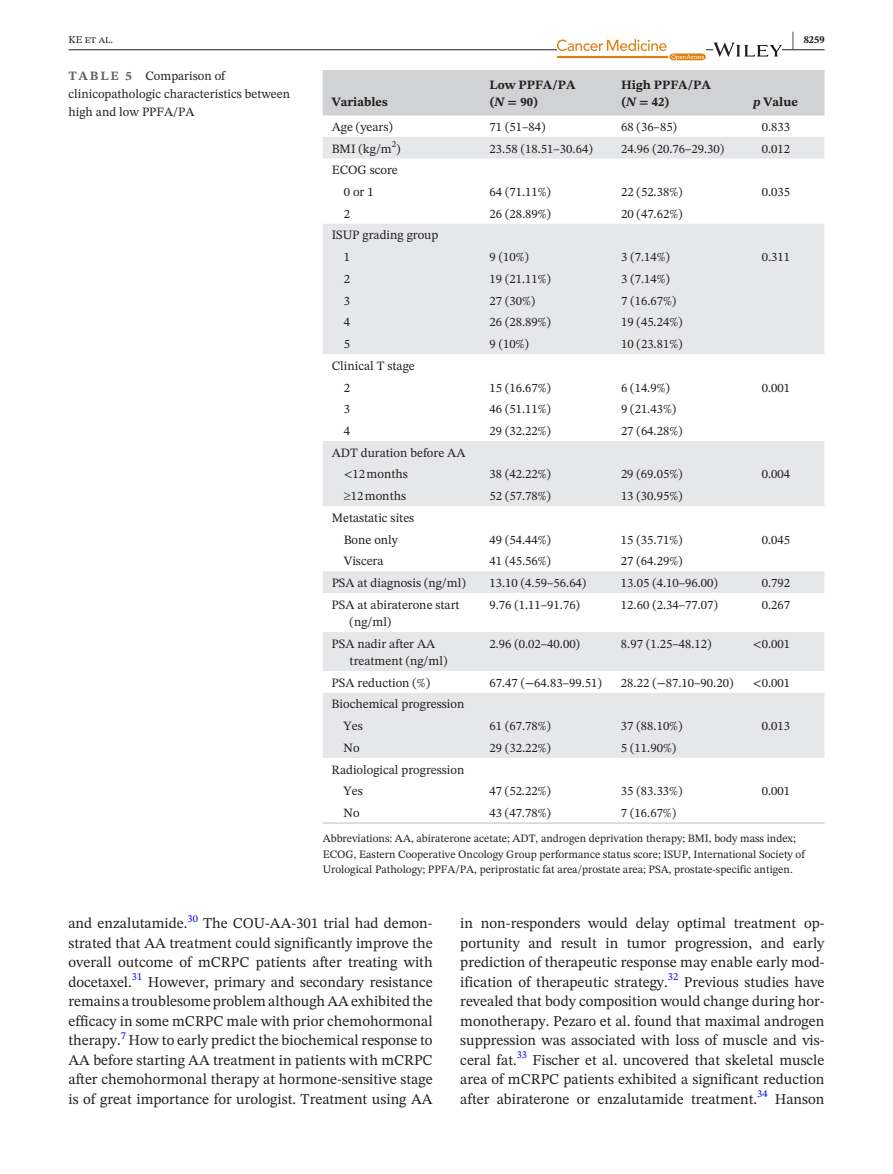
<style>
.page{position:relative;width:893px;height:1174px;background:#fff}
.page>*{position:absolute;margin:0;border:0;box-sizing:border-box;transform-origin:0 0}
.t1{font:700 21px "STIX Two Text";color:#231f20;scale:.42 1}
.t2{font:15px/19.5px "STIX Two Text";color:#231f20;text-align:justify}
.t3{font:12.75px/21.8px "STIX Two Text";color:#231f20}
.t4{font:700 12.75px/17.2px "STIX Two Text";color:#231f20}
.t5{font:11.25px/15.8px "STIX Two Text";color:#231f20}
.t6{font:10.5px "STIX Two Text";color:#00f}
.t7{font:10.5px "STIX Two Text";color:#231f20}
.t8{font:700 10.5px "STIX Two Text";color:#231f20}
.t9{font:8.85px "STIX Two Text";color:#231f20}
.s1{font-weight:700;color:#636366}
.s2{font-style:italic}
.s3{font-family:"STIX"}
</style>
<div class="page">
<hr style="left:68px;top:49px;width:756px;height:1px;background:#231f20">
<svg style="left:557px;top:39px;width:149px;height:21px"></svg>
<svg style="left:713px;top:43px;width:69px;height:14px"></svg>
<div style="left:323px;top:70px;width:501px;height:45px;background:#d1d2d4"></div>
<svg style="left:323px;top:137px;width:501px;height:621px;fill:#e6e7e9"></svg>
<hr style="left:323px;top:822px;width:157px;height:2px;background:#d1d2d4">
<hr style="left:480px;top:822px;width:132px;height:2px;background:#d1d2d4">
<hr style="left:612px;top:822px;width:132px;height:2px;background:#d1d2d4">
<hr style="left:744px;top:822px;width:80px;height:2px;background:#d1d2d4">
<h1 class="t1" style="left:792px;top:24px;width:8px">|</h1>
<p class="t7" style="left:68px;top:32px;width:46px">KE et al.</p>
<p class="t8" style="left:804px;top:32px;width:22px">8259</p>
<p class="t3" style="left:68px;top:66px;width:223px;line-height:18px"><span class="s1">TABLE 5</span> Comparison of clinicopathologic characteristics between high and low PPFA/PA</p>
<p class="t4" style="left:332px;top:94px;width:58px">Variables</p>
<p class="t4" style="left:489px;top:76px;width:88px">Low PPFA/PA (<span class="s2">N</span> <span class="s3">=</span> 90)</p>
<p class="t4" style="left:621px;top:76px;width:91px">High PPFA/PA (<span class="s2">N</span> <span class="s3">=</span> 42)</p>
<p class="t4" style="left:753px;top:94px;width:46px"><span class="s2">p</span> Value</p>
<p class="t3" style="left:332px;top:116px;width:63px">Age (years)</p>
<p class="t3" style="left:489px;top:116px;width:57px">71 (51–84)</p>
<p class="t3" style="left:621px;top:116px;width:57px">68 (36–85)</p>
<p class="t3" style="left:762px;top:116px;width:30px">0.833</p>
<p class="t3" style="left:332px;top:137px;width:70px">BMI (kg/m )</p>
<p class="t9" style="left:392px;top:138px;width:6px">2</p>
<p class="t3" style="left:489px;top:137px;width:105px">23.58 (18.51–30.64)</p>
<p class="t3" style="left:621px;top:137px;width:105px">24.96 (20.76–29.30)</p>
<p class="t3" style="left:762px;top:137px;width:30px">0.012</p>
<p class="t3" style="left:344px;top:159px;width:56px;text-indent:-12px">ECOG score<br>0 or 1</p>
<p class="t3" style="left:489px;top:181px;width:63px">64 (71.11%)</p>
<p class="t3" style="left:621px;top:181px;width:63px">22 (52.38%)</p>
<p class="t3" style="left:762px;top:181px;width:30px">0.035</p>
<p class="t3" style="left:344px;top:202px;width:8px">2</p>
<p class="t3" style="left:489px;top:202px;width:63px">26 (28.89%)</p>
<p class="t3" style="left:621px;top:202px;width:63px">20 (47.62%)</p>
<p class="t3" style="left:344px;top:224px;width:96px;text-indent:-12px">ISUP grading group<br>1</p>
<p class="t3" style="left:489px;top:246px;width:41px">9 (10%)</p>
<p class="t3" style="left:621px;top:246px;width:50px">3 (7.14%)</p>
<p class="t3" style="left:762px;top:246px;width:30px">0.311</p>
<p class="t3" style="left:344px;top:268px;width:8px">2</p>
<p class="t3" style="left:489px;top:268px;width:63px">19 (21.11%)</p>
<p class="t3" style="left:621px;top:268px;width:50px">3 (7.14%)</p>
<p class="t3" style="left:344px;top:289px;width:8px">3</p>
<p class="t3" style="left:489px;top:289px;width:47px">27 (30%)</p>
<p class="t3" style="left:621px;top:289px;width:57px">7 (16.67%)</p>
<p class="t3" style="left:344px;top:311px;width:8px">4</p>
<p class="t3" style="left:489px;top:311px;width:63px">26 (28.89%)</p>
<p class="t3" style="left:621px;top:311px;width:63px">19 (45.24%)</p>
<p class="t3" style="left:344px;top:333px;width:8px">5</p>
<p class="t3" style="left:489px;top:333px;width:41px">9 (10%)</p>
<p class="t3" style="left:621px;top:333px;width:63px">10 (23.81%)</p>
<p class="t3" style="left:344px;top:354px;width:73px;text-indent:-12px">Clinical T stage<br>2</p>
<p class="t3" style="left:489px;top:376px;width:63px">15 (16.67%)</p>
<p class="t3" style="left:621px;top:376px;width:50px">6 (14.9%)</p>
<p class="t3" style="left:762px;top:376px;width:30px">0.001</p>
<p class="t3" style="left:344px;top:398px;width:8px">3</p>
<p class="t3" style="left:489px;top:398px;width:63px">46 (51.11%)</p>
<p class="t3" style="left:621px;top:398px;width:57px">9 (21.43%)</p>
<p class="t3" style="left:344px;top:420px;width:8px">4</p>
<p class="t3" style="left:489px;top:420px;width:63px">29 (32.22%)</p>
<p class="t3" style="left:621px;top:420px;width:63px">27 (64.28%)</p>
<p class="t3" style="left:344px;top:441px;width:123px;text-indent:-12px">ADT duration before AA <span class="s3">&lt;</span>12months</p>
<p class="t3" style="left:489px;top:463px;width:63px">38 (42.22%)</p>
<p class="t3" style="left:621px;top:463px;width:63px">29 (69.05%)</p>
<p class="t3" style="left:762px;top:463px;width:30px">0.004</p>
<p class="t3" style="left:344px;top:485px;width:64px">≥12months</p>
<p class="t3" style="left:489px;top:485px;width:63px">52 (57.78%)</p>
<p class="t3" style="left:621px;top:485px;width:63px">13 (30.95%)</p>
<p class="t3" style="left:332px;top:506px;width:84px;text-align:center">Metastatic sites<br>Bone only</p>
<p class="t3" style="left:489px;top:528px;width:63px">49 (54.44%)</p>
<p class="t3" style="left:621px;top:528px;width:63px">15 (35.71%)</p>
<p class="t3" style="left:762px;top:528px;width:30px">0.045</p>
<p class="t3" style="left:344px;top:550px;width:41px">Viscera</p>
<p class="t3" style="left:489px;top:550px;width:63px">41 (45.56%)</p>
<p class="t3" style="left:621px;top:550px;width:63px">27 (64.29%)</p>
<p class="t3" style="left:332px;top:572px;width:136px">PSA at diagnosis (ng/ml)</p>
<p class="t3" style="left:489px;top:572px;width:98px">13.10 (4.59–56.64)</p>
<p class="t3" style="left:621px;top:572px;width:98px">13.05 (4.10–96.00)</p>
<p class="t3" style="left:762px;top:572px;width:30px">0.792</p>
<p class="t3" style="left:350px;top:596px;width:111px;line-height:17.2px;text-indent:-18px">PSA at abiraterone start (ng/ml)</p>
<p class="t3" style="left:489px;top:593px;width:92px">9.76 (1.11–91.76)</p>
<p class="t3" style="left:621px;top:593px;width:98px">12.60 (2.34–77.07)</p>
<p class="t3" style="left:762px;top:593px;width:30px">0.267</p>
<p class="t3" style="left:350px;top:635px;width:99px;line-height:17.2px;text-indent:-18px">PSA nadir after AA treatment (ng/ml)</p>
<p class="t3" style="left:489px;top:632px;width:92px">2.96 (0.02–40.00)</p>
<p class="t3" style="left:621px;top:632px;width:92px">8.97 (1.25–48.12)</p>
<p class="t3" style="left:753px;top:632px;width:39px"><span class="s3">&lt;</span>0.001</p>
<p class="t3" style="left:332px;top:671px;width:100px">PSA reduction (%)</p>
<p class="t3" style="left:489px;top:671px;width:114px">67.47 (−64.83–99.51)</p>
<p class="t3" style="left:621px;top:671px;width:114px">28.22 (−87.10–90.20)</p>
<p class="t3" style="left:753px;top:671px;width:39px"><span class="s3">&lt;</span>0.001</p>
<p class="t3" style="left:344px;top:693px;width:122px;text-indent:-12px">Biochemical progression<br>Yes</p>
<p class="t3" style="left:489px;top:715px;width:63px">61 (67.78%)</p>
<p class="t3" style="left:621px;top:715px;width:63px">37 (88.10%)</p>
<p class="t3" style="left:762px;top:715px;width:30px">0.013</p>
<p class="t3" style="left:344px;top:736px;width:18px">No</p>
<p class="t3" style="left:489px;top:736px;width:63px">29 (32.22%)</p>
<p class="t3" style="left:621px;top:736px;width:57px">5 (11.90%)</p>
<p class="t3" style="left:344px;top:758px;width:122px;text-indent:-12px">Radiological progression<br>Yes</p>
<p class="t3" style="left:489px;top:780px;width:63px">47 (52.22%)</p>
<p class="t3" style="left:621px;top:780px;width:63px">35 (83.33%)</p>
<p class="t3" style="left:762px;top:780px;width:30px">0.001</p>
<p class="t3" style="left:344px;top:802px;width:18px">No</p>
<p class="t3" style="left:489px;top:802px;width:63px">43 (47.78%)</p>
<p class="t3" style="left:621px;top:802px;width:57px">7 (16.67%)</p>
<p class="t5" style="left:323px;top:830px;width:484px">Abbreviations: AA, abiraterone acetate; ADT, androgen deprivation therapy; BMI, body mass index;<br>ECOG, Eastern Cooperative Oncology Group performance status score; ISUP, International Society of<br>Urological Pathology; PPFA/PA, periprostatic fat area/prostate area; PSA, prostate-specific antigen.</p>
<p class="t2" style="left:68px;top:913px;width:121px">and enzalutamide.</p>
<p class="t6" style="left:188px;top:910px;width:12px">30</p>
<p class="t2" style="left:68px;top:913px;width:366px;text-indent:135px">The COU-AA-301 trial had demon&shy;strated that AA treatment could significantly improve the overall outcome of mCRPC patients after treating with docetaxel.</p>
<p class="t6" style="left:132px;top:969px;width:12px">31</p>
<p class="t2" style="left:68px;top:972px;width:366px;text-indent:79px">However, primary and secondary resistance remains a troublesome problem although AA exhibited the efficacy in some mCRPC male with prior chemohormonal therapy.</p>
<p class="t6" style="left:121px;top:1027px;width:7px">7</p>
<p class="t2" style="left:68px;top:1030px;width:366px;text-indent:60px">How to early predict the biochemical response to AA before starting AA treatment in patients with mCRPC after chemohormonal therapy at hormone-sensitive stage is of great importance for urologist. Treatment using AA</p>
<p class="t2" style="left:460px;top:913px;width:366px">in non-responders would delay optimal treatment op&shy;portunity and result in tumor progression, and early prediction of therapeutic response may enable early mod&shy;ification of therapeutic strategy.</p>
<p class="t6" style="left:668px;top:969px;width:12px">32</p>
<p class="t2" style="left:460px;top:972px;width:366px;text-indent:224px">Previous studies have revealed that body composition would change during hor&shy;monotherapy. Pezaro et al. found that maximal androgen suppression was associated with loss of muscle and vis&shy;ceral fat.</p>
<p class="t6" style="left:517px;top:1047px;width:12px">33</p>
<p class="t2" style="left:460px;top:1050px;width:366px;text-indent:72px">Fischer et al. uncovered that skeletal muscle area of mCRPC patients exhibited a significant reduction after abiraterone or enzalutamide treatment.</p>
<p class="t6" style="left:757px;top:1086px;width:12px">34</p>
<p class="t2" style="left:775px;top:1089px;width:51px">Hanson</p>
</div>
